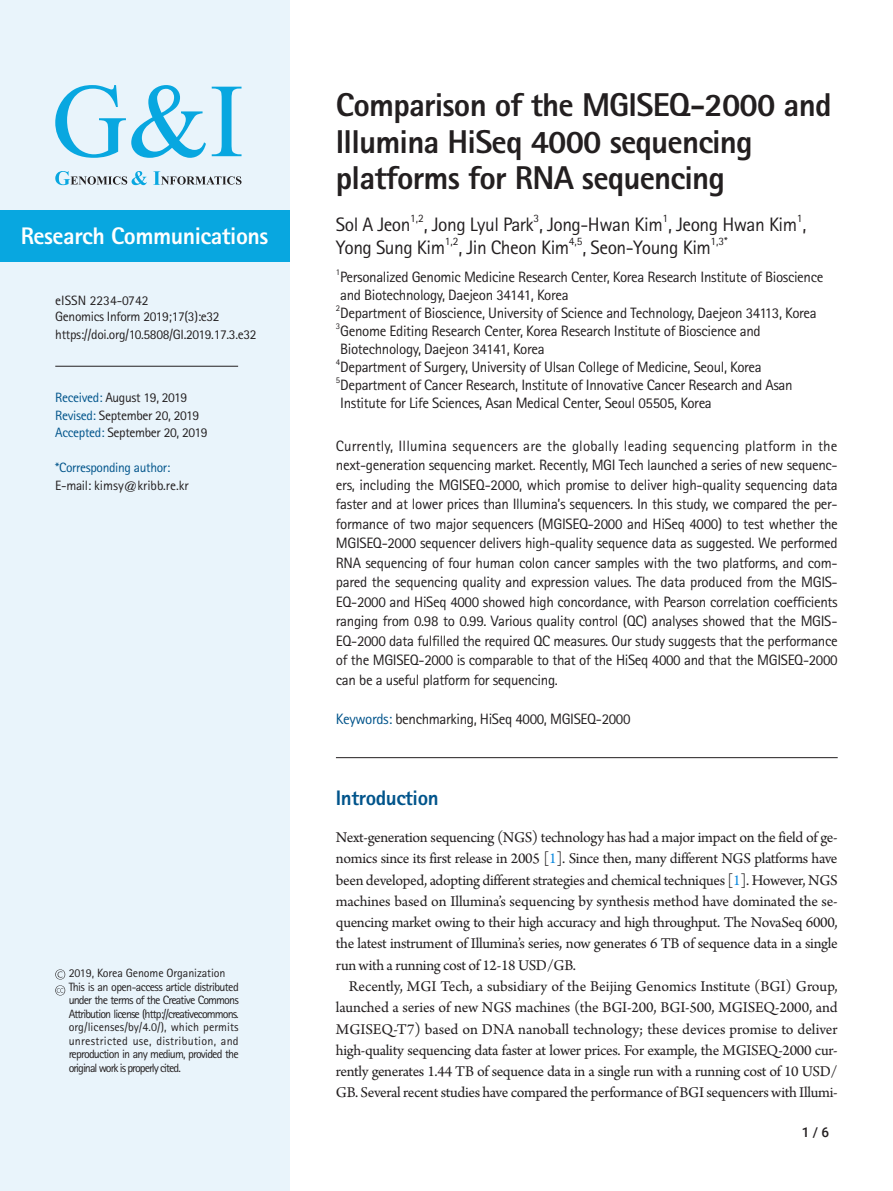
<style>
.page{position:relative;width:893px;height:1191px;background:#fff}
.page>*{position:absolute;margin:0;border:0;box-sizing:border-box;transform-origin:0 0}
.article-title{font:800 33px/36.3px "Rotis Sans Serif Std";letter-spacing:-.025em;color:#231f20}
.subject{font:800 24px "Rotis Sans Serif Std";letter-spacing:-.02em;color:#fff}
.body-title{font:800 21px "Rotis Sans Serif Std";letter-spacing:-.02em;color:#00548b}
.contrib-group{font:19.5px "Rotis Sans Serif Std";letter-spacing:-.025em;color:#231f20}
.body{font:15.75px/21.3px "Arno Pro";letter-spacing:-.02em;color:#231f20;text-align:justify}
.abstract{font:15px/19.5px "Rotis Sans Serif Std";letter-spacing:-.025em;color:#231f20;text-align:justify}
.aff{font:15px/18px "Rotis Sans Serif Std";letter-spacing:-.025em;color:#231f20}
.date-published{font:13.5px "Rotis Sans Serif Std";letter-spacing:-.025em;color:#231f20}
.doi{font:13.5px "Rotis Sans Serif Std";letter-spacing:-.025em;color:#231f20}
.date-published-2{font:13.5px "Rotis Sans Serif Std";color:#231f20}
.date-published-3{font:13.5px "Rotis Sans Serif Std";letter-spacing:-.025em;color:#00548b}
.issn{font:13.5px "Rotis Sans Serif Std";color:#231f20}
.t1{font:500 13.5px "Roboto";color:#231f20}
.t2{font:12px/13.5px "Rotis Sans Serif Std";letter-spacing:-.07em;color:#231f20}
.contrib-group-2{font:11.4px "Rotis Sans Serif Std";color:#231f20}
.aff-2{font:8.7px "Rotis Sans Serif Std";color:#231f20}
.s1{color:#00548b}
.s2{color:#0b88de}
</style>
<div class="page">
<div style="left:0;top:0;width:289px;height:1191px;background:#e9f4fb"></div>
<svg style="left:55px;top:171px;width:187px;height:14px"></svg>
<svg style="left:55px;top:85px;width:151px;height:73px"></svg>
<svg style="left:212px;top:87px;width:30px;height:69px"></svg>
<hr style="left:55px;top:366px;width:183px;height:1px;background:#231f20">
<svg style="left:55px;top:969px;width:10px;height:10px"></svg>
<svg style="left:55px;top:985px;width:10px;height:10px"></svg>
<div style="left:0;top:210px;width:289px;height:51px;background:#08a7e0"></div>
<hr style="left:336px;top:757px;width:502px;height:1px;background:#231f20">
<p class="subject" style="left:21px;top:220px;width:249px">Research Communications</p>
<p class="issn" style="left:55px;top:292px;width:95px">eISSN 2234-0742</p>
<p class="date-published" style="left:55px;top:308px;width:166px">Genomics Inform 2019;17(3):e32</p>
<p class="doi" style="left:55px;top:326px;width:203px">https://doi.org/10.5808/GI.2019.17.3.e32</p>
<p class="date-published" style="left:55px;top:390px;width:134px"><span class="s1">Received:</span> August 19, 2019</p>
<p class="date-published" style="left:55px;top:407px;width:145px"><span class="s1">Revised:</span> September 20, 2019</p>
<p class="date-published" style="left:55px;top:425px;width:154px"><span class="s1">Accepted:</span> September 20, 2019</p>
<p class="date-published-3" style="left:55px;top:460px;width:117px">*Corresponding author:</p>
<p class="date-published-2" style="left:55px;top:477px;width:135px">E-mail: kimsy@kribb.re.kr</p>
<p class="t2" style="left:69px;top:966px;width:172px">2019, Korea Genome Organization This is an open-access article distributed under the terms of the Creative Commons Attribution license (http://creativecommons. org/licenses/by/4.0/), which permits unrestricted use, distribution, and reproduction in any medium, provided the original work is properly cited.</p>
<p class="article-title" style="left:336px;top:86px;width:497px">Comparison of the MGISEQ-2000 and<br>Illumina HiSeq 4000 sequencing platforms for RNA sequencing</p>
<p class="contrib-group" style="left:336px;top:213px;width:76px">Sol A Jeon</p>
<p class="contrib-group-2" style="left:410px;top:211px;width:15px">1,2</p>
<p class="contrib-group" style="left:424px;top:213px;width:384px">, Jong Lyul Park , Jong-Hwan Kim , Jeong Hwan Kim ,</p>
<p class="contrib-group-2" style="left:533px;top:211px;width:7px">3</p>
<p class="contrib-group-2" style="left:662px;top:211px;width:7px">1</p>
<p class="contrib-group-2" style="left:797px;top:211px;width:7px">1</p>
<p class="contrib-group" style="left:336px;top:236px;width:111px">Yong Sung Kim</p>
<p class="contrib-group-2" style="left:445px;top:234px;width:15px">1,2</p>
<p class="contrib-group" style="left:458px;top:236px;width:112px">, Jin Cheon Kim</p>
<p class="contrib-group-2" style="left:569px;top:234px;width:15px">4,5</p>
<p class="contrib-group" style="left:583px;top:236px;width:130px">, Seon-Young Kim</p>
<p class="contrib-group-2" style="left:710px;top:234px;width:19px">1,3*</p>
<p class="aff-2" style="left:336px;top:267px;width:6px">1</p>
<p class="aff" style="left:340px;top:268px;width:485px">Personalized Genomic Medicine Research Center, Korea Research Institute of Bioscience and Biotechnology, Daejeon 34141, Korea</p>
<p class="aff-2" style="left:336px;top:303px;width:6px">2</p>
<p class="aff" style="left:340px;top:304px;width:478px">Department of Bioscience, University of Science and Technology, Daejeon 34113, Korea</p>
<p class="aff-2" style="left:336px;top:321px;width:6px">3</p>
<p class="aff" style="left:340px;top:322px;width:422px">Genome Editing Research Center, Korea Research Institute of Bioscience and<br>Biotechnology, Daejeon 34141, Korea</p>
<p class="aff-2" style="left:336px;top:357px;width:6px">4</p>
<p class="aff" style="left:340px;top:358px;width:423px">Department of Surgery, University of Ulsan College of Medicine, Seoul, Korea</p>
<p class="aff-2" style="left:336px;top:375px;width:6px">5</p>
<p class="aff" style="left:340px;top:376px;width:454px">Department of Cancer Research, Institute of Innovative Cancer Research and Asan<br>Institute for Life Sciences, Asan Medical Center, Seoul 05505, Korea</p>
<p class="abstract" style="left:336px;top:436px;width:503px">Currently, Illumina sequencers are the globally leading sequencing platform in the next-generation sequencing market. Recently, MGI Tech launched a series of new sequenc&shy;ers, including the MGISEQ-2000, which promise to deliver high-quality sequencing data faster and at lower prices than Illumina’s sequencers. In this study, we compared the per&shy;formance of two major sequencers (MGISEQ-2000 and HiSeq 4000) to test whether the MGISEQ-2000 sequencer delivers high-quality sequence data as suggested. We performed RNA sequencing of four human colon cancer samples with the two platforms, and com&shy;pared the sequencing quality and expression values. The data produced from the MGIS-EQ-2000 and HiSeq 4000 showed high concordance, with Pearson correlation coefficients ranging from 0.98 to 0.99. Various quality control (QC) analyses showed that the MGIS-EQ-2000 data fulfilled the required QC measures. Our study suggests that the performance of the MGISEQ-2000 is comparable to that of the HiSeq 4000 and that the MGISEQ-2000 can be a useful platform for sequencing.</p>
<p class="abstract" style="left:336px;top:709px;width:296px"><span class="s1">Keywords:</span> benchmarking, HiSeq 4000, MGISEQ-2000</p>
<p class="body-title" style="left:336px;top:784px;width:104px">Introduction</p>
<p class="body" style="left:336px;top:827px;width:503px">Next-generation sequencing (NGS) technology has had a major impact on the field of ge&shy;nomics since its first release in 2005 [<span class="s2">1</span>]. Since then, many different NGS platforms have been developed, adopting different strategies and chemical techniques [<span class="s2">1</span>]. However, NGS machines based on Illumina’s sequencing by synthesis method have dominated the se&shy;quencing market owing to their high accuracy and high throughput. The NovaSeq 6000, the latest instrument of Illumina’s series, now generates 6 TB of sequence data in a single run with a running cost of 12-18 USD/GB.</p>
<p class="body" style="left:336px;top:976px;width:503px;text-indent:13px">Recently, MGI Tech, a subsidiary of the Beijing Genomics Institute (BGI) Group, launched a series of new NGS machines (the BGI-200, BGI-500, MGISEQ-2000, and MGISEQ-T7) based on DNA nanoball technology; these devices promise to deliver high-quality sequencing data faster at lower prices. For example, the MGISEQ-2000 cur&shy;rently generates 1.44 TB of sequence data in a single run with a running cost of 10 USD/ GB. Several recent studies have compared the performance of BGI sequencers with Illumi-</p>
<p class="t1" style="left:802px;top:1123px;width:29px">1 / 6</p>
</div>
